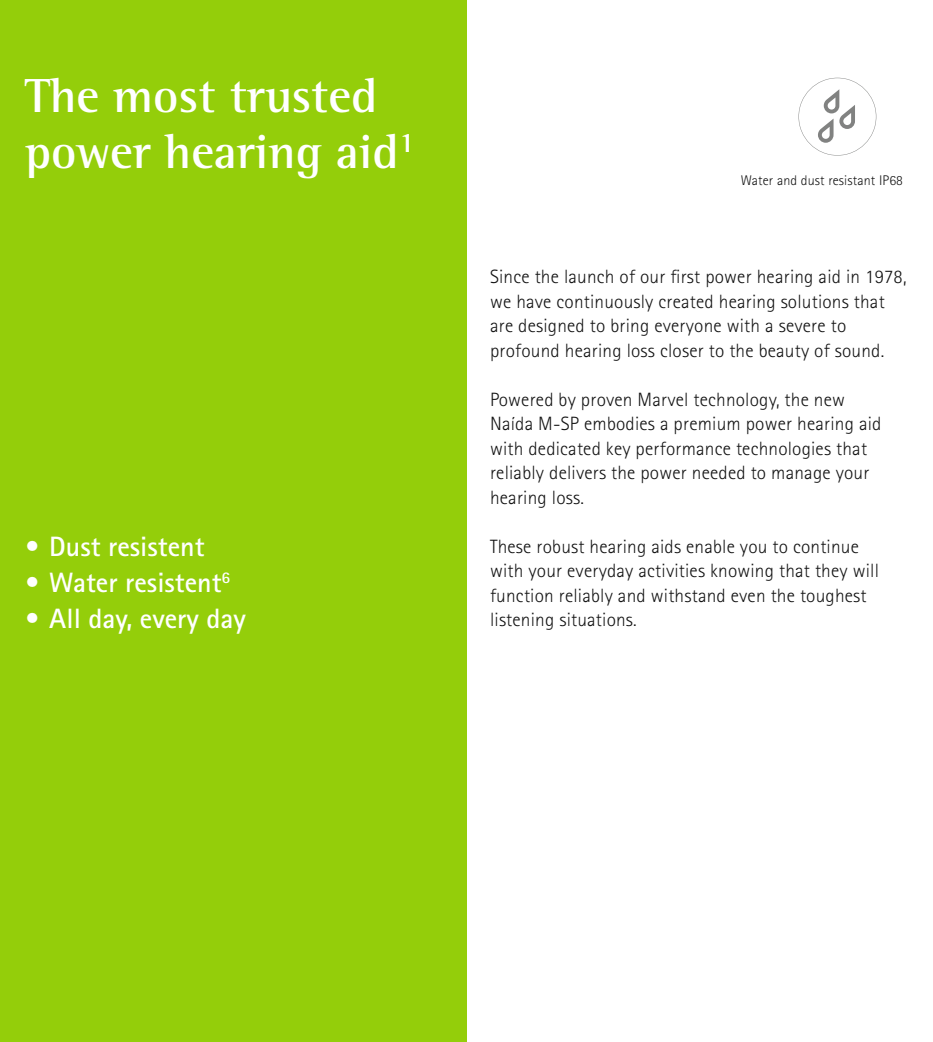
<style>
.page{position:relative;width:933px;height:1042px;background:#fff}
.page>*{position:absolute;margin:0;border:0;box-sizing:border-box;transform-origin:0 0}
.PHO_Main_Chapter_tit{font:700 49px/56px "Rotis Semi Serif Pro";color:#fff}
.PHO_Main_Chapter_tit-2{font:700 28px "Rotis Sans Serif Pro";color:#fff}
.PHO_Bodycopy_11pt_Bl{font:300 19.25px/24.5px "Rotis Sans Serif Pro";letter-spacing:.01em;color:#141414}
.PHO_Caption_8pt_Blac{font:300 14px "Rotis Sans Serif Pro";letter-spacing:.01em;color:#141414}
</style>
<div class="page">
<div style="left:0;top:0;width:466px;height:1042px;background:#94ce0a"></div>
<svg style="left:798px;top:78px;width:78px;height:78px"></svg>
<p class="PHO_Main_Chapter_tit" style="left:25px;top:67px;width:391px">The most trusted power hearing aid<sup>1</sup></p>
<p class="PHO_Main_Chapter_tit-2" style="left:25px;top:529px;width:181px">• Dust resistent</p>
<p class="PHO_Main_Chapter_tit-2" style="left:25px;top:565px;width:207px">• Water resistent<sup>6</sup></p>
<p class="PHO_Main_Chapter_tit-2" style="left:25px;top:600px;width:222px">• All day, every day</p>
<p class="PHO_Caption_8pt_Blac" style="left:741px;top:172px;width:164px">Water and dust resistant IP68</p>
<p class="PHO_Bodycopy_11pt_Bl" style="left:490px;top:265px;width:418px">Since the launch of our first power hearing aid in 1978, we have continuously created hearing solutions that are designed to bring everyone with a severe to profound hearing loss closer to the beauty of sound.</p>
<p class="PHO_Bodycopy_11pt_Bl" style="left:490px;top:387px;width:393px">Powered by proven Marvel technology, the new Naída M-SP embodies a premium power hearing aid with dedicated key performance technologies that reliably delivers the power needed to manage your hearing loss.</p>
<p class="PHO_Bodycopy_11pt_Bl" style="left:490px;top:534px;width:390px">These robust hearing aids enable you to continue with your everyday activities knowing that they will function reliably and withstand even the toughest listening situations.</p>
</div>
